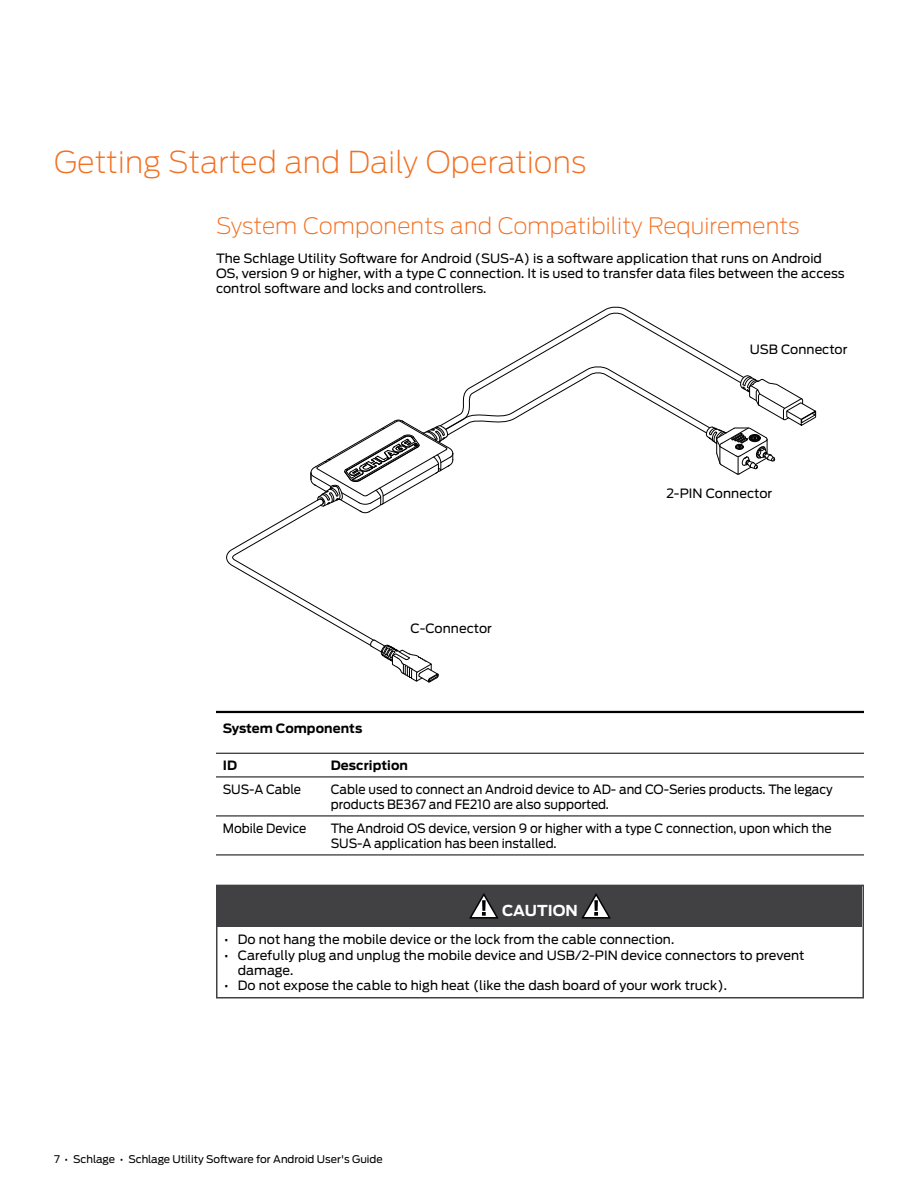
<style>
.page{position:relative;width:918px;height:1188px;background:#fff}
.page>*{position:absolute;margin:0;border:0;box-sizing:border-box;transform-origin:0 0}
.t1{font:200 30px "Antenna";letter-spacing:.005em;color:#f36f21}
.t2{font:200 22.5px "Antenna";letter-spacing:.005em;color:#f36f21}
.t3{font:700 15px "Antenna";letter-spacing:.005em;color:#fff}
.t4{font:12.75px/15.3px "Antenna";color:#000}
.t5{font:12.75px/15.3px "Antenna";color:#000;scale:.95 1}
.t6{font:700 12.75px "Antenna";letter-spacing:.005em;color:#000}
.t7{font:10.5px "Antenna";color:#000}
</style>
<div class="page">
<svg style="left:508px;top:306px;width:215px;height:59px"></svg>
<svg style="left:226px;top:365px;width:590px;height:318px"></svg>
<hr style="left:216px;top:777px;width:108px;height:1px;background:#000">
<hr style="left:324px;top:777px;width:540px;height:1px;background:#000">
<hr style="left:216px;top:816px;width:108px;height:1px;background:#000">
<hr style="left:324px;top:816px;width:540px;height:1px;background:#000">
<hr style="left:216px;top:855px;width:108px;height:1px;background:#000">
<hr style="left:324px;top:855px;width:540px;height:1px;background:#000">
<hr style="left:216px;top:711px;width:108px;height:2px;background:#000">
<hr style="left:324px;top:711px;width:540px;height:2px;background:#000">
<hr style="left:216px;top:753px;width:108px;height:1px;background:#000">
<hr style="left:324px;top:753px;width:540px;height:1px;background:#000">
<div style="left:218px;top:886px;width:644px;height:41px;background:#414042"></div>
<svg style="left:469px;top:893px;width:30px;height:26px"></svg>
<svg style="left:581px;top:893px;width:30px;height:26px"></svg>
<div style="left:216px;top:885px;width:648px;height:114px;border:2px solid #414042"></div>
<h1 class="t1" style="left:54px;top:143px;width:534px">Getting Started and Daily Operations</h1>
<h2 class="t2" style="left:216px;top:211px;width:585px">System Components and Compatibility Requirements</h2>
<p class="t4" style="left:216px;top:250px;width:630px">The Schlage Utility Software for Android (SUS-A) is a software application that runs on Android<br>OS, version 9 or higher, with a type C connection. It is used to transfer data files between the access control software and locks and controllers.</p>
<p class="t4" style="left:750px;top:341px;width:99px">USB Connector</p>
<p class="t4" style="left:411px;top:620px;width:83px">C-Connector</p>
<p class="t4" style="left:666px;top:485px;width:107px">2-PIN Connector</p>
<p class="t6" style="left:223px;top:720px;width:141px">System Components</p>
<p class="t6" style="left:223px;top:757px;width:16px">ID</p>
<p class="t6" style="left:331px;top:757px;width:79px">Description</p>
<p class="t5" style="left:223px;top:781px;width:84px">SUS-A Cable</p>
<p class="t5" style="left:331px;top:781px;width:530px">Cable used to connect an Android device to AD- and CO-Series products. The legacy products BE367 and FE210 are also supported.</p>
<p class="t5" style="left:223px;top:820px;width:89px">Mobile Device</p>
<p class="t5" style="left:331px;top:820px;width:529px">The Android OS device, version 9 or higher with a type C connection, upon which the<br>SUS-A application has been installed.</p>
<p class="t3" style="left:502px;top:900px;width:77px">CAUTION</p>
<p class="t4" style="left:224px;top:932px;width:452px">• Do not hang the mobile device or the lock from the cable connection.</p>
<p class="t4" style="left:238px;top:947px;width:568px;text-indent:-14px">• Carefully plug and unplug the mobile device and USB/2-PIN device connectors to prevent damage.</p>
<p class="t4" style="left:224px;top:978px;width:504px">• Do not expose the cable to high heat (like the dash board of your work truck).</p>
<p class="t7" style="left:54px;top:1152px;width:330px">7 • Schlage • Schlage Utility Software for Android User's Guide</p>
</div>
